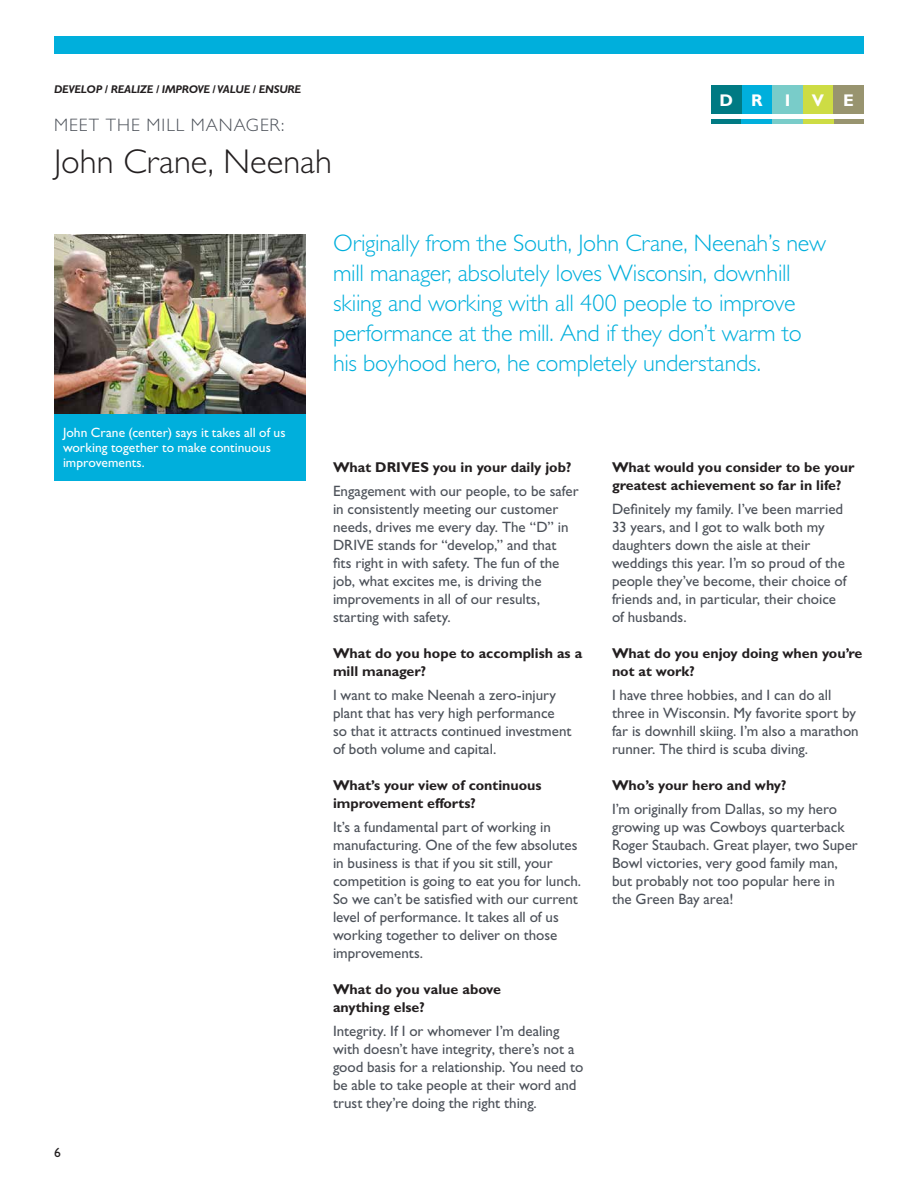
<style>
.page{position:relative;width:918px;height:1188px;background:#fff}
.page>*{position:absolute;margin:0;border:0;box-sizing:border-box;transform-origin:0 0}
.t1{font:300 34.5px "Gill Sans Std";letter-spacing:.005em;color:#231f20}
.t2{font:300 24px/30px "Gill Sans Std";letter-spacing:-.01em;color:#00afdc}
.t3{font:300 18px "Gill Sans Std";letter-spacing:.055em;color:#4c5159}
.t4{font:700 16.95px "Gill Sans Std";color:#fff}
.t5{font:15px/18px "Gill Sans Std";color:#4c5159}
.t6{font:700 14.25px/18px "Gill Sans Std";color:#231f20}
.t7{font:13.5px/15px "Gill Sans Std";color:#fff}
.t8{font:13.5px "Gill Sans Std";color:#231f20}
.t9{font:italic 700 11.25px "Gill Sans Std";letter-spacing:-.02em;color:#231f20}
</style>
<div class="page">
<div style="left:54px;top:36px;width:810px;height:18px;background:#00afdc"></div>
<div style="left:742px;top:86px;width:30px;height:28px;background:#00afdc"></div>
<div style="left:711px;top:86px;width:31px;height:28px;background:#007a83"></div>
<div style="left:803px;top:86px;width:30px;height:28px;background:#cddc44"></div>
<div style="left:772px;top:86px;width:31px;height:28px;background:#79ccc9"></div>
<div style="left:833px;top:86px;width:31px;height:28px;background:#98946f"></div>
<div style="left:833px;top:119px;width:31px;height:5px;background:#98946f"></div>
<div style="left:711px;top:119px;width:31px;height:5px;background:#007a83"></div>
<div style="left:742px;top:119px;width:30px;height:5px;background:#00afdc"></div>
<div style="left:772px;top:119px;width:31px;height:5px;background:#79ccc9"></div>
<div style="left:803px;top:119px;width:30px;height:5px;background:#cddc44"></div>
<div style="left:54px;top:414px;width:252px;height:66px;background:#00afdc"></div>
<img style="left:54px;top:234px;width:252px;height:180px">
<p class="t9" style="left:54px;top:83px;width:249px">DEVELOP / REALIZE / IMPROVE / VALUE / ENSURE</p>
<p class="t3" style="left:54px;top:115px;width:232px">MEET THE MILL MANAGER:</p>
<h1 class="t1" style="left:54px;top:142px;width:280px">John Crane, Neenah</h1>
<p class="t4" style="left:719px;top:90px;width:45px">D R</p>
<p class="t4" style="left:785px;top:90px;width:7px">I</p>
<p class="t4" style="left:812px;top:90px;width:44px">V E</p>
<p class="t7" style="left:63px;top:425px;width:224px">John Crane (center) says it takes all of us working together to make continuous improvements.</p>
<p class="t8" style="left:54px;top:1144px;width:8px">6</p>
<p class="t2" style="left:333px;top:228px;width:495px">Originally from the South, John Crane, Neenah’s new mill manager, absolutely loves Wisconsin, downhill skiing and working with all 400 people to improve performance at the mill. And if they don’t warm to his boyhood hero, he completely understands.</p>
<p class="t6" style="left:333px;top:458px;width:240px">What DRIVES you in your daily job?</p>
<p class="t5" style="left:333px;top:482px;width:247px">Engagement with our people, to be safer in consistently meeting our customer needs, drives me every day. The “D” in DRIVE stands for “develop,” and that<br>fits right in with safety. The fun of the job, what excites me, is driving the improvements in all of our results, starting with safety.</p>
<p class="t6" style="left:333px;top:644px;width:251px">What do you hope to accomplish as a mill manager?</p>
<p class="t5" style="left:333px;top:686px;width:240px">I want to make Neenah a zero-injury plant that has very high performance so that it attracts continued investment of both volume and capital.</p>
<p class="t6" style="left:333px;top:776px;width:210px">What’s your view of continuous improvement efforts?</p>
<p class="t5" style="left:333px;top:818px;width:250px">It’s a fundamental part of working in manufacturing. One of the few absolutes in business is that if you sit still, your competition is going to eat you for lunch.<br>So we can’t be satisfied with our current level of performance. It takes all of us working together to deliver on those improvements.</p>
<p class="t6" style="left:333px;top:980px;width:170px">What do you value above anything else?</p>
<p class="t5" style="left:333px;top:1022px;width:252px">Integrity. If I or whomever I’m dealing with doesn’t have integrity, there’s not a good basis for a relationship. You need to be able to take people at their word and trust they’re doing the right thing.</p>
<p class="t6" style="left:612px;top:458px;width:244px">What would you consider to be your greatest achievement so far in life?</p>
<p class="t5" style="left:612px;top:500px;width:236px">Definitely my family. I’ve been married 33 years, and I got to walk both my daughters down the aisle at their weddings this year. I’m so proud of the people they’ve become, their choice of friends and, in particular, their choice of husbands.</p>
<p class="t6" style="left:612px;top:644px;width:252px">What do you enjoy doing when you’re not at work?</p>
<p class="t5" style="left:612px;top:686px;width:248px">I have three hobbies, and I can do all three in Wisconsin. My favorite sport by far is downhill skiing. I’m also a marathon runner. The third is scuba diving.</p>
<p class="t6" style="left:612px;top:776px;width:176px">Who’s your hero and why?</p>
<p class="t5" style="left:612px;top:800px;width:247px">I’m originally from Dallas, so my hero growing up was Cowboys quarterback Roger Staubach. Great player, two Super Bowl victories, very good family man, but probably not too popular here in the Green Bay area!</p>
</div>
